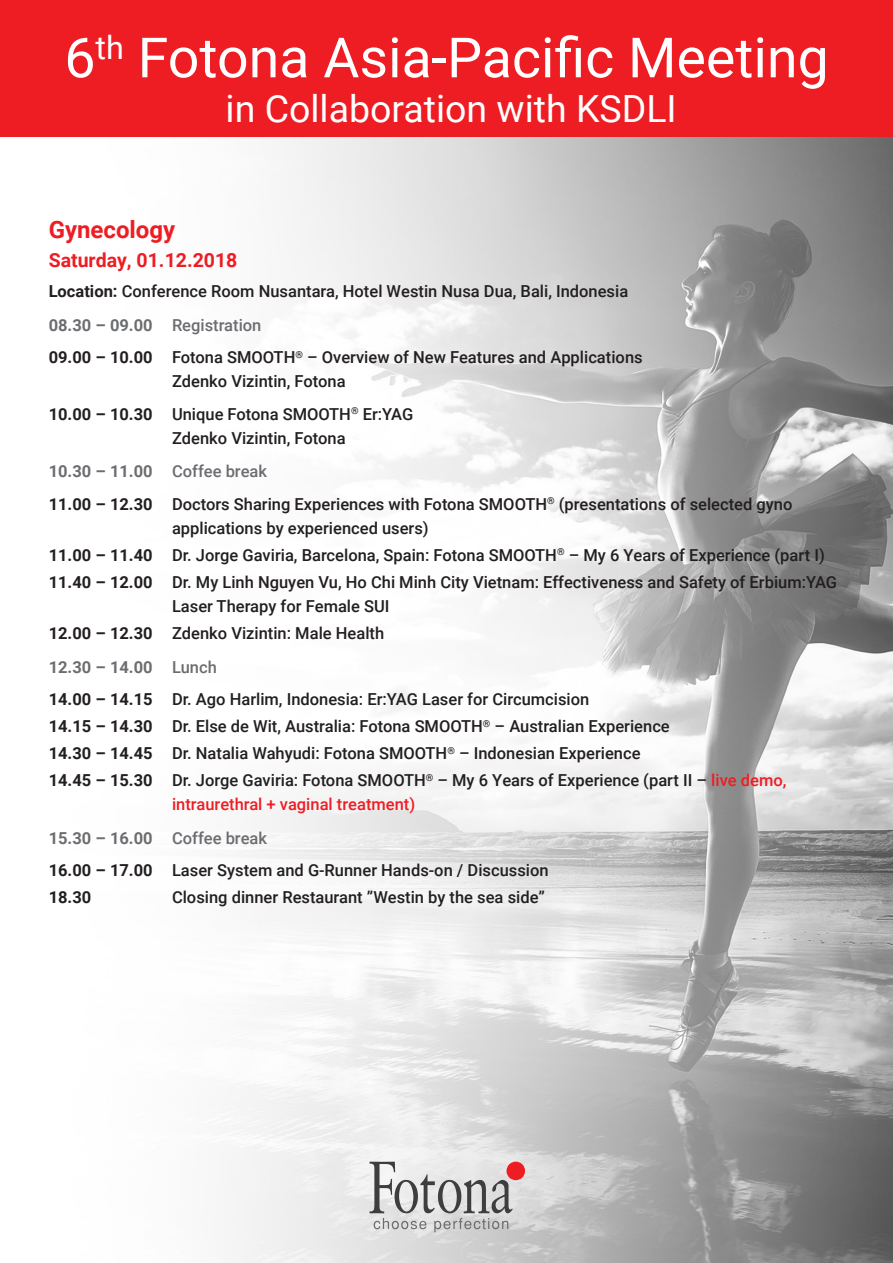
<style>
.page{position:relative;width:893px;height:1263px;background:#fff}
.page>*{position:absolute;margin:0;border:0;box-sizing:border-box;transform-origin:0 0}
.t1{font:55.5px "Roboto";color:#fff}
.t2{font:37.5px "Roboto";color:#fff}
.t3{font:700 24px "Roboto";color:#ee1d23}
.t4{font:700 19.5px "Roboto";color:#ee1d23}
.t5{font:500 16.5px/24px "Roboto";color:#231f20}
.t6{font:700 16.5px "Roboto";color:#6c6d70}
.t7{font:500 16.5px "Roboto";color:#6c6d70}
.t8{font:700 16.5px "Roboto";color:#231f20}
.s1{font-weight:700}
.s2{font-weight:500}
.s3{color:#ee1d23}
</style>
<div class="page">
<img style="left:0;top:136px;width:893px;height:1127px">
<div style="left:0;top:0;width:893px;height:136px;background:#ee1d23"></div>
<svg style="left:369px;top:1161px;width:156px;height:71px;background:#c5c0c0"></svg>
<p class="t1" style="left:64px;top:19px;width:766px">6<sup>th</sup> Fotona Asia-Pacific Meeting</p>
<p class="t2" style="left:226px;top:83px;width:453px">in Collaboration with KSDLI</p>
<p class="t3" style="left:49px;top:212px;width:128px">Gynecology</p>
<p class="t4" style="left:49px;top:247px;width:190px">Saturday, 01.12.2018</p>
<p class="t5" style="left:49px;top:278px;width:581px"><span class="s1">Location:</span> Conference Room Nusantara, Hotel Westin Nusa Dua, Bali, Indonesia</p>
<p class="t7" style="left:49px;top:313px;width:214px"><span class="s1">08.30 – 09.00</span> Registration</p>
<p class="t5" style="left:49px;top:345px;width:595px"><span class="s1">09.00 – 10.00</span> Fotona SMOOTH<sup>®</sup> – Overview of New Features and Applications</p>
<p class="t5" style="left:172px;top:369px;width:175px">Zdenko Vizintin, Fotona</p>
<p class="t5" style="left:49px;top:401px;width:366px"><span class="s1">10.00 – 10.30</span> Unique Fotona SMOOTH<sup>®</sup> Er:YAG</p>
<p class="t5" style="left:172px;top:425px;width:175px">Zdenko Vizintin, Fotona</p>
<p class="t6" style="left:49px;top:460px;width:220px">10.30 – 11.00 <span class="s2">Coffee break</span></p>
<p class="t5" style="left:172px;top:491px;width:622px;text-indent:-123px"><span class="s1">11.00 – 12.30</span> Doctors Sharing Experiences with Fotona SMOOTH<sup>®</sup> (presentations of selected gyno applications by experienced users)</p>
<p class="t5" style="left:49px;top:542px;width:778px"><span class="s1">11.00 – 11.40</span> Dr. Jorge Gaviria, Barcelona, Spain: Fotona SMOOTH<sup>®</sup> – My 6 Years of Experience (part I)</p>
<p class="t5" style="left:172px;top:569px;width:667px;text-indent:-123px"><span class="s1">11.40 – 12.00</span> Dr. My Linh Nguyen Vu, Ho Chi Minh City Vietnam: Effectiveness and Safety of Erbium:YAG<br>Laser Therapy for Female SUI</p>
<p class="t5" style="left:49px;top:620px;width:337px"><span class="s1">12.00 – 12.30</span> Zdenko Vizintin: Male Health</p>
<p class="t6" style="left:49px;top:655px;width:170px">12.30 – 14.00 <span class="s2">Lunch</span></p>
<p class="t5" style="left:49px;top:686px;width:542px"><span class="s1">14.00 – 14.15</span> Dr. Ago Harlim, Indonesia: Er:YAG Laser for Circumcision</p>
<p class="t5" style="left:49px;top:713px;width:623px"><span class="s1">14.15 – 14.30</span> Dr. Else de Wit, Australia: Fotona SMOOTH<sup>®</sup> – Australian Experience</p>
<p class="t5" style="left:49px;top:740px;width:593px"><span class="s1">14.30 – 14.45</span> Dr. Natalia Wahyudi: Fotona SMOOTH<sup>®</sup> – Indonesian Experience</p>
<p class="t5" style="left:172px;top:767px;width:616px;text-indent:-123px"><span class="s1">14.45 – 15.30</span> Dr. Jorge Gaviria: Fotona SMOOTH<sup>®</sup> – My 6 Years of Experience (part II – <span class="s3">live demo, intraurethral + vaginal treatment)</span></p>
<p class="t6" style="left:49px;top:826px;width:220px">15.30 – 16.00 <span class="s2">Coffee break</span></p>
<p class="t5" style="left:49px;top:858px;width:501px"><span class="s1">16.00 – 17.00</span> Laser System and G-Runner Hands-on / Discussion</p>
<p class="t8" style="left:49px;top:886px;width:44px">18.30</p>
<p class="t5" style="left:172px;top:885px;width:374px">Closing dinner Restaurant ”Westin by the sea side”</p>
</div>
